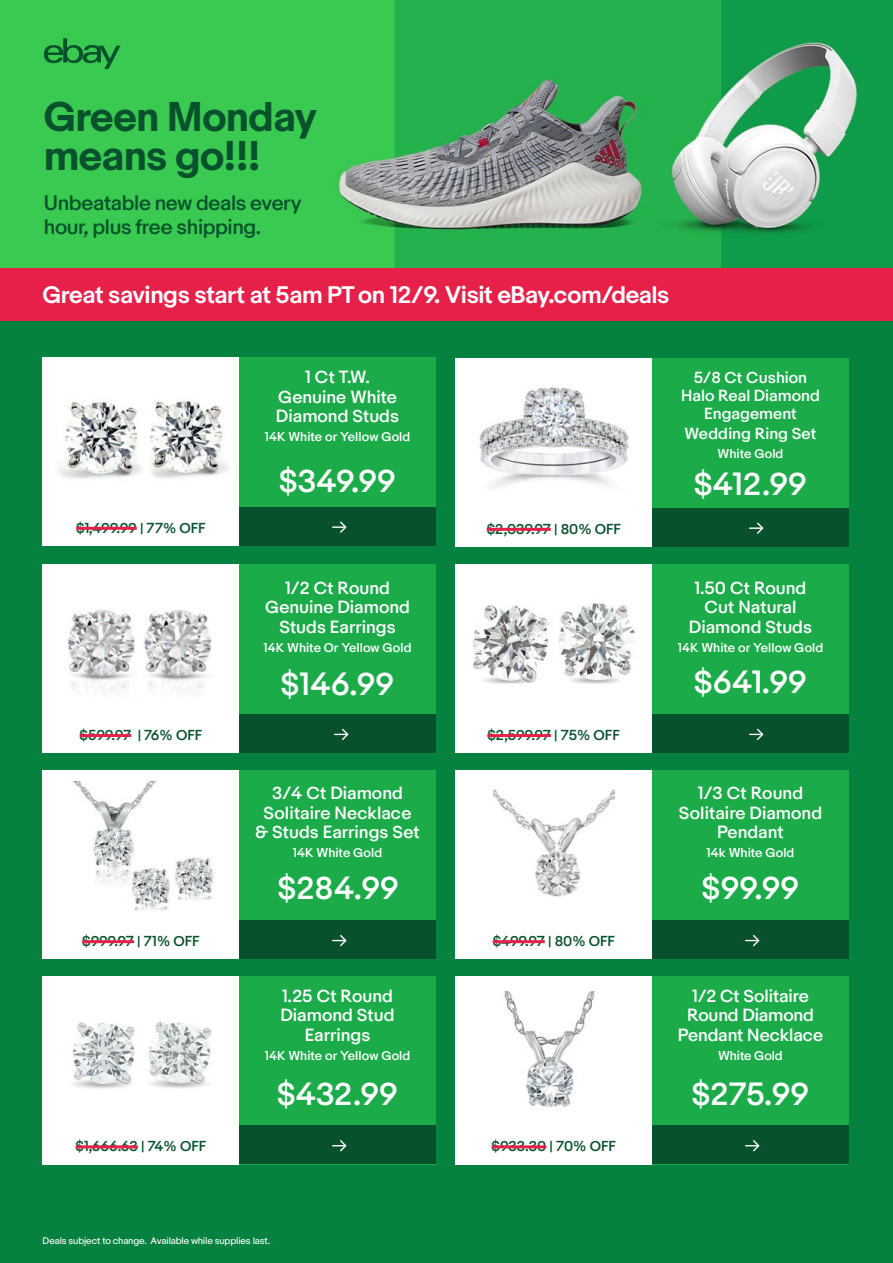
<style>
.page{position:relative;width:893px;height:1263px;background:#fff}
.page>*{position:absolute;margin:0;border:0;box-sizing:border-box;transform-origin:0 0}
.t1{font:700 39px/39px "Market Sans";letter-spacing:-.02em;color:#07522c}
.t2{font:500 30px "Market Sans";letter-spacing:-.015em;color:#fff}
.t3{font:600 22.5px "Market Sans";letter-spacing:-.02em;color:#fff}
.t4{font:500 19.5px/24px "Market Sans";letter-spacing:-.02em;color:#07522c}
.t5{font:500 16.5px/19.5px "Market Sans";color:#fff;text-align:center}
.t6{font:500 15px/18px "Market Sans";color:#fff;text-align:center}
.t7{font:500 13.5px "Market Sans";color:#07522c}
.t8{font:500 13.5px "Market Sans";letter-spacing:-.02em;color:#07522c}
.t9{font:500 12px "Market Sans";color:#fff}
.t10{font:9px "Market Sans";letter-spacing:-.02em;color:#fff}
</style>
<div class="page">
<div style="left:0;top:279px;width:893px;height:984px;background:#05823f"></div>
<div style="left:0;top:268px;width:893px;height:53px;background:#e62048"></div>
<img style="left:0;top:0;width:893px;height:268px">
<svg style="left:44px;top:38px;width:76px;height:31px;background:#29a445"></svg>
<div style="left:239px;top:565px;width:197px;height:188px;background:#1bab49"></div>
<div style="left:239px;top:714px;width:197px;height:39px;background:#07522c"></div>
<svg style="left:335px;top:729px;width:13px;height:11px"></svg>
<div style="left:43px;top:565px;width:196px;height:188px;background:#fff"></div>
<img style="left:68px;top:610px;width:144px;height:85px">
<hr style="left:80px;top:734px;width:51px;height:3px;background:#e62048">
<div style="left:652px;top:358px;width:197px;height:189px;background:#1bab49"></div>
<div style="left:652px;top:508px;width:197px;height:39px;background:#07522c"></div>
<svg style="left:750px;top:522px;width:13px;height:12px"></svg>
<div style="left:455px;top:358px;width:197px;height:189px;background:#fff"></div>
<img style="left:479px;top:387px;width:150px;height:100px">
<hr style="left:487px;top:528px;width:64px;height:3px;background:#e62048">
<div style="left:239px;top:357px;width:197px;height:188px;background:#1bab49"></div>
<div style="left:43px;top:357px;width:196px;height:188px;background:#fff"></div>
<img style="left:56px;top:401px;width:173px;height:78px">
<hr style="left:76px;top:527px;width:61px;height:3px;background:#e62048">
<div style="left:239px;top:507px;width:197px;height:38px;background:#07522c"></div>
<svg style="left:333px;top:521px;width:13px;height:12px"></svg>
<div style="left:652px;top:565px;width:197px;height:188px;background:#1bab49"></div>
<div style="left:652px;top:714px;width:197px;height:39px;background:#07522c"></div>
<svg style="left:750px;top:729px;width:13px;height:11px"></svg>
<div style="left:455px;top:565px;width:197px;height:188px;background:#fff"></div>
<img style="left:472px;top:603px;width:163px;height:81px">
<hr style="left:487px;top:734px;width:64px;height:3px;background:#e62048">
<div style="left:239px;top:771px;width:197px;height:188px;background:#1bab49"></div>
<div style="left:239px;top:920px;width:197px;height:39px;background:#07522c"></div>
<svg style="left:333px;top:935px;width:13px;height:11px"></svg>
<div style="left:43px;top:771px;width:196px;height:188px;background:#fff"></div>
<img style="left:73px;top:781px;width:141px;height:130px">
<hr style="left:82px;top:940px;width:52px;height:3px;background:#e62048">
<div style="left:652px;top:976px;width:197px;height:188px;background:#1bab49"></div>
<div style="left:652px;top:1125px;width:197px;height:39px;background:#07522c"></div>
<svg style="left:746px;top:1140px;width:13px;height:11px"></svg>
<div style="left:455px;top:976px;width:197px;height:188px;background:#fff"></div>
<img style="left:504px;top:991px;width:91px;height:116px">
<hr style="left:491px;top:1145px;width:55px;height:3px;background:#e62048">
<div style="left:652px;top:771px;width:197px;height:188px;background:#1bab49"></div>
<div style="left:652px;top:920px;width:197px;height:39px;background:#07522c"></div>
<svg style="left:746px;top:935px;width:13px;height:11px"></svg>
<div style="left:455px;top:771px;width:197px;height:188px;background:#fff"></div>
<img style="left:493px;top:789px;width:121px;height:108px">
<hr style="left:493px;top:940px;width:52px;height:3px;background:#e62048">
<div style="left:239px;top:976px;width:197px;height:188px;background:#1bab49"></div>
<div style="left:239px;top:1125px;width:197px;height:39px;background:#07522c"></div>
<svg style="left:333px;top:1140px;width:13px;height:11px"></svg>
<div style="left:43px;top:976px;width:196px;height:188px;background:#fff"></div>
<img style="left:73px;top:1021px;width:139px;height:68px">
<hr style="left:76px;top:1145px;width:62px;height:3px;background:#e62048">
<h1 class="t1" style="left:44px;top:99px;width:275px">Green Monday means go!!!</h1>
<p class="t4" style="left:44px;top:192px;width:259px">Unbeatable new deals every hour, plus free shipping.</p>
<h3 class="t3" style="left:43px;top:282px;width:628px">Great savings start at 5am PT on 12/9. Visit eBay.com/deals</h3>
<p class="t5" style="left:276px;top:368px;width:125px">1 Ct T.W.<br>Genuine White<br>Diamond Studs</p>
<p class="t9" style="left:265px;top:430px;width:147px">14K White or Yellow Gold</p>
<p class="t6" style="left:681px;top:369px;width:140px">5/8 Ct Cushion<br>Halo Real Diamond<br>Engagement</p>
<p class="t6" style="left:684px;top:425px;width:134px">Wedding Ring Set</p>
<p class="t9" style="left:718px;top:446px;width:67px">White Gold</p>
<h2 class="t2" style="left:279px;top:463px;width:119px">$349.99</h2>
<h2 class="t2" style="left:694px;top:466px;width:115px">$412.99</h2>
<p class="t7" style="left:76px;top:520px;width:131px">$1,499.99 | 77% OFF</p>
<p class="t7" style="left:487px;top:521px;width:136px">$2,039.97 | 80% OFF</p>
<p class="t5" style="left:265px;top:578px;width:146px">1/2 Ct Round<br>Genuine Diamond<br>Studs Earrings</p>
<p class="t9" style="left:263px;top:640px;width:150px">14K White Or Yellow Gold</p>
<p class="t5" style="left:689px;top:578px;width:125px">1.50 Ct Round<br>Cut Natural<br>Diamond Studs</p>
<p class="t9" style="left:678px;top:640px;width:147px">14K White or Yellow Gold</p>
<h2 class="t2" style="left:281px;top:666px;width:115px">$146.99</h2>
<h2 class="t2" style="left:694px;top:664px;width:115px">$641.99</h2>
<p class="t8" style="left:80px;top:727px;width:124px">$599.97 | 76% OFF</p>
<p class="t7" style="left:487px;top:727px;width:134px">$2,599.97 | 75% OFF</p>
<p class="t5" style="left:255px;top:784px;width:166px">3/4 Ct Diamond<br>Solitaire Necklace &amp; Studs Earrings Set</p>
<p class="t9" style="left:293px;top:846px;width:91px">14K White Gold</p>
<p class="t5" style="left:679px;top:784px;width:145px">1/3 Ct Round<br>Solitaire Diamond<br>Pendant</p>
<p class="t9" style="left:706px;top:846px;width:89px">14k White Gold</p>
<h2 class="t2" style="left:277px;top:870px;width:123px">$284.99</h2>
<h2 class="t2" style="left:701px;top:870px;width:99px">$99.99</h2>
<p class="t7" style="left:82px;top:933px;width:119px">$999.97 | 71% OFF</p>
<p class="t7" style="left:493px;top:933px;width:124px">$499.97 | 80% OFF</p>
<p class="t5" style="left:280px;top:986px;width:116px">1.25 Ct Round<br>Diamond Stud<br>Earrings</p>
<p class="t9" style="left:265px;top:1048px;width:147px">14K White or Yellow Gold</p>
<p class="t5" style="left:678px;top:986px;width:147px">1/2 Ct Solitaire<br>Round Diamond<br>Pendant Necklace</p>
<p class="t9" style="left:718px;top:1048px;width:66px">White Gold</p>
<h2 class="t2" style="left:277px;top:1076px;width:123px">$432.99</h2>
<h2 class="t2" style="left:692px;top:1076px;width:119px">$275.99</h2>
<p class="t7" style="left:76px;top:1138px;width:132px">$1,666.63 | 74% OFF</p>
<p class="t7" style="left:491px;top:1138px;width:126px">$933.30 | 70% OFF</p>
<p class="t10" style="left:43px;top:1235px;width:229px">Deals subject to change. Available while supplies last.</p>
</div>
